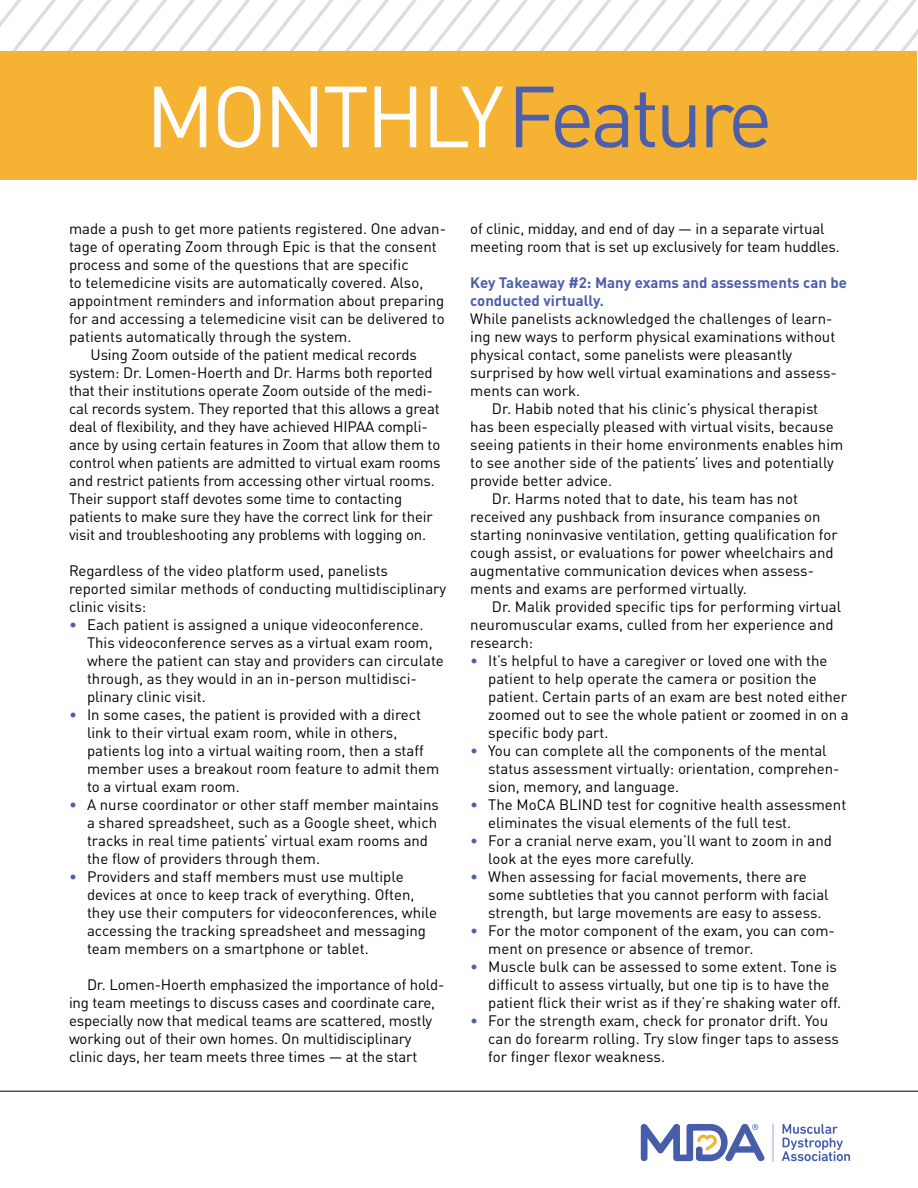
<style>
.page{position:relative;width:918px;height:1188px;background:#fff}
.page>*{position:absolute;margin:0;border:0;box-sizing:border-box;transform-origin:0 0}
.t1{font:85.2px "DINOT";letter-spacing:-.05em;color:#fff}
.t2{font:15px/18px "DINOT";color:#000}
.t3{font:700 15px/18px "DINOT";color:#4d5fab}
.s1{color:#4d5fab}
</style>
<div class="page">
<svg style="left:0;top:0;width:918px;height:94px"></svg>
<div style="left:1px;top:51px;width:916px;height:128px;background:#f6b333"></div>
<svg style="left:772px;top:1123px;width:2px;height:39px"></svg>
<svg style="left:782px;top:1124px;width:68px;height:37px"></svg>
<svg style="left:641px;top:1124px;width:123px;height:37px"></svg>
<hr style="left:0;top:1091px;width:918px;height:1px;background:#000">
<h1 class="t1" style="left:146px;top:63px;width:629px">MONTHLY<span class="s1">Feature</span></h1>
<p class="t2" style="left:69px;top:219px;width:379px">made a push to get more patients registered. One advan-</p>
<p class="t2" style="left:69px;top:237px;width:369px">tage of operating Zoom through Epic is that the consent</p>
<p class="t2" style="left:69px;top:255px;width:341px">process and some of the questions that are specific</p>
<p class="t2" style="left:69px;top:273px;width:356px">to telemedicine visits are automatically covered. Also,</p>
<p class="t2" style="left:69px;top:291px;width:377px">appointment reminders and information about preparing</p>
<p class="t2" style="left:69px;top:309px;width:377px">for and accessing a telemedicine visit can be delivered to</p>
<p class="t2" style="left:69px;top:327px;width:284px">patients automatically through the system.</p>
<p class="t2" style="left:91px;top:345px;width:328px">Using Zoom outside of the patient medical records</p>
<p class="t2" style="left:69px;top:363px;width:365px">system: Dr. Lomen-Hoerth and Dr. Harms both reported</p>
<p class="t2" style="left:69px;top:381px;width:366px">that their institutions operate Zoom outside of the medi-</p>
<p class="t2" style="left:69px;top:399px;width:372px">cal records system. They reported that this allows a great</p>
<p class="t2" style="left:69px;top:417px;width:360px">deal of flexibility, and they have achieved HIPAA compli-</p>
<p class="t2" style="left:69px;top:435px;width:373px">ance by using certain features in Zoom that allow them to</p>
<p class="t2" style="left:69px;top:453px;width:373px">control when patients are admitted to virtual exam rooms</p>
<p class="t2" style="left:69px;top:471px;width:367px">and restrict patients from accessing other virtual rooms.</p>
<p class="t2" style="left:69px;top:489px;width:335px">Their support staff devotes some time to contacting</p>
<p class="t2" style="left:69px;top:507px;width:365px">patients to make sure they have the correct link for their</p>
<p class="t2" style="left:69px;top:525px;width:359px">visit and troubleshooting any problems with logging on.</p>
<p class="t2" style="left:69px;top:561px;width:379px">Regardless of the video platform used, panelists reported similar methods of conducting multidisciplinary clinic visits:</p>
<p class="t2" style="left:87px;top:615px;width:358px;text-indent:-18px"><span class="s1">•</span> Each patient is assigned a unique videoconference.<br>This videoconference serves as a virtual exam room, where the patient can stay and providers can circulate through, as they would in an in-person multidisci&shy;plinary clinic visit.</p>
<p class="t2" style="left:87px;top:705px;width:354px;text-indent:-18px"><span class="s1">•</span> In some cases, the patient is provided with a direct link to their virtual exam room, while in others, patients log into a virtual waiting room, then a staff member uses a breakout room feature to admit them to a virtual exam room.</p>
<p class="t2" style="left:87px;top:795px;width:353px;text-indent:-18px"><span class="s1">•</span> A nurse coordinator or other staff member maintains a shared spreadsheet, such as a Google sheet, which tracks in real time patients’ virtual exam rooms and the flow of providers through them.</p>
<p class="t2" style="left:87px;top:867px;width:352px;text-indent:-18px"><span class="s1">•</span> Providers and staff members must use multiple devices at once to keep track of everything. Often, they use their computers for videoconferences, while accessing the tracking spreadsheet and messaging team members on a smartphone or tablet.</p>
<p class="t2" style="left:69px;top:975px;width:377px;text-indent:18px">Dr. Lomen-Hoerth emphasized the importance of hold&shy;ing team meetings to discuss cases and coordinate care, especially now that medical teams are scattered, mostly working out of their own homes. On multidisciplinary clinic days, her team meets three times — at the start</p>
<p class="t2" style="left:470px;top:219px;width:371px">of clinic, midday, and end of day — in a separate virtual meeting room that is set up exclusively for team huddles.</p>
<p class="t3" style="left:470px;top:273px;width:378px">Key Takeaway #2: Many exams and assessments can be conducted virtually.</p>
<p class="t2" style="left:470px;top:309px;width:368px">While panelists acknowledged the challenges of learn&shy;ing new ways to perform physical examinations without physical contact, some panelists were pleasantly surprised by how well virtual examinations and assess&shy;ments can work.</p>
<p class="t2" style="left:492px;top:399px;width:328px">Dr. Habib noted that his clinic’s physical therapist</p>
<p class="t2" style="left:470px;top:417px;width:365px">has been especially pleased with virtual visits, because</p>
<p class="t2" style="left:470px;top:435px;width:375px">seeing patients in their home environments enables him</p>
<p class="t2" style="left:470px;top:453px;width:365px">to see another side of the patients’ lives and potentially</p>
<p class="t2" style="left:470px;top:471px;width:143px">provide better advice.</p>
<p class="t2" style="left:492px;top:489px;width:308px">Dr. Harms noted that to date, his team has not</p>
<p class="t2" style="left:470px;top:507px;width:352px">received any pushback from insurance companies on</p>
<p class="t2" style="left:470px;top:525px;width:369px">starting noninvasive ventilation, getting qualification for</p>
<p class="t2" style="left:470px;top:543px;width:365px">cough assist, or evaluations for power wheelchairs and</p>
<p class="t2" style="left:470px;top:561px;width:345px">augmentative communication devices when assess-</p>
<p class="t2" style="left:470px;top:579px;width:278px">ments and exams are performed virtually.</p>
<p class="t2" style="left:492px;top:597px;width:351px">Dr. Malik provided specific tips for performing virtual</p>
<p class="t2" style="left:470px;top:615px;width:365px">neuromuscular exams, culled from her experience and</p>
<p class="t2" style="left:470px;top:633px;width:65px">research:</p>
<p class="t2" style="left:488px;top:651px;width:362px;text-indent:-18px"><span class="s1">•</span> It’s helpful to have a caregiver or loved one with the patient to help operate the camera or position the patient. Certain parts of an exam are best noted either zoomed out to see the whole patient or zoomed in on a specific body part.</p>
<p class="t2" style="left:488px;top:741px;width:353px;text-indent:-18px"><span class="s1">•</span> You can complete all the components of the mental status assessment virtually: orientation, comprehen&shy;sion, memory, and language.</p>
<p class="t2" style="left:488px;top:795px;width:360px;text-indent:-18px"><span class="s1">•</span> The MoCA BLIND test for cognitive health assessment eliminates the visual elements of the full test.</p>
<p class="t2" style="left:488px;top:831px;width:345px;text-indent:-18px"><span class="s1">•</span> For a cranial nerve exam, you’ll want to zoom in and look at the eyes more carefully.</p>
<p class="t2" style="left:488px;top:867px;width:342px;text-indent:-18px"><span class="s1">•</span> When assessing for facial movements, there are some subtleties that you cannot perform with facial strength, but large movements are easy to assess.</p>
<p class="t2" style="left:488px;top:921px;width:348px;text-indent:-18px"><span class="s1">•</span> For the motor component of the exam, you can com&shy;ment on presence or absence of tremor.</p>
<p class="t2" style="left:488px;top:957px;width:354px;text-indent:-18px"><span class="s1">•</span> Muscle bulk can be assessed to some extent. Tone is difficult to assess virtually, but one tip is to have the patient flick their wrist as if they’re shaking water off.</p>
<p class="t2" style="left:488px;top:1011px;width:352px;text-indent:-18px"><span class="s1">•</span> For the strength exam, check for pronator drift. You can do forearm rolling. Try slow finger taps to assess for finger flexor weakness.</p>
</div>
